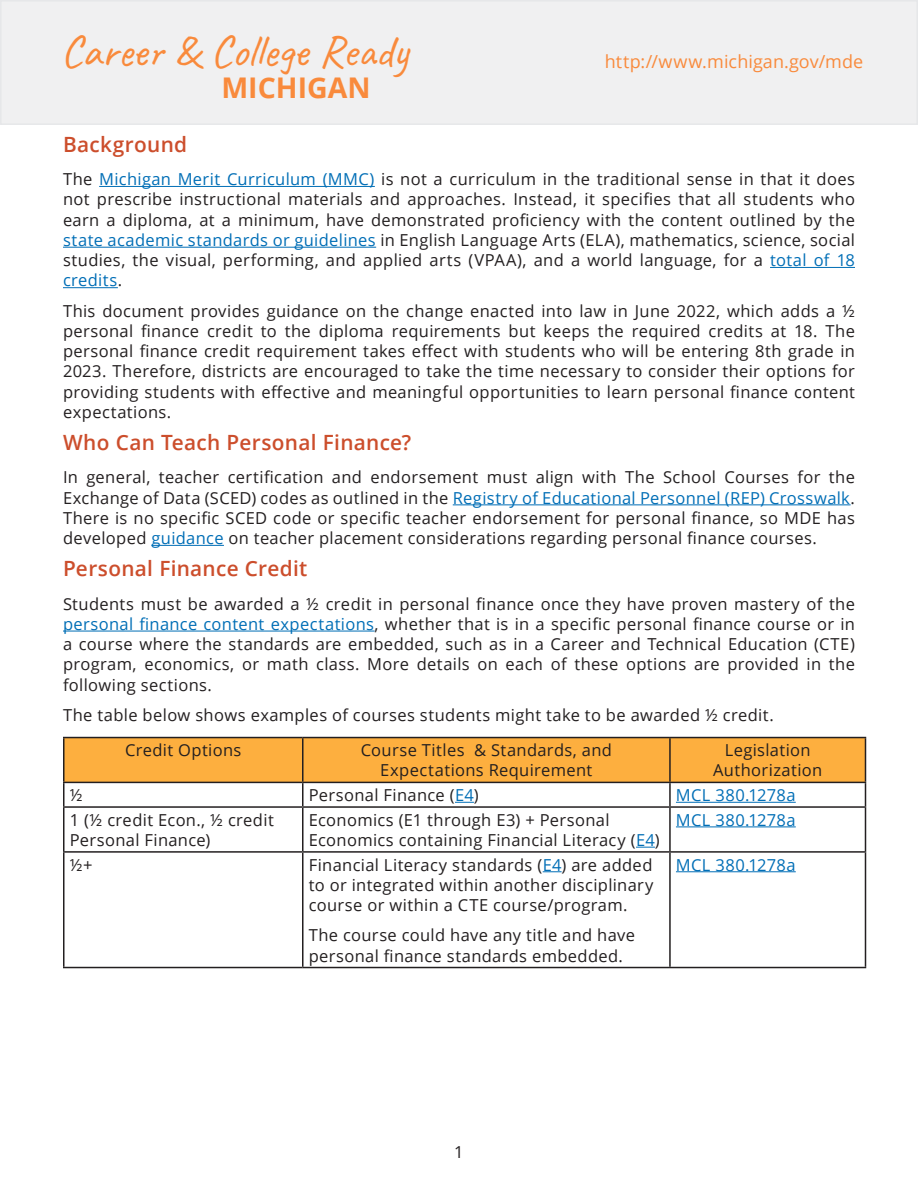
<style>
.page{position:relative;width:918px;height:1188px;background:#fff}
.page>*{position:absolute;margin:0;border:0;box-sizing:border-box;transform-origin:0 0}
.t1{font:45px "Caveat";color:#f98a3c}
.t2{font:700 28.5px "Open Sans";color:#f98a3c}
.t3{font:600 21px "Open Sans";letter-spacing:.015em;color:#cc4e2c}
.t4{font:18px "Open Sans";letter-spacing:.005em;color:#f98a3c}
.t5{font:16.5px/20.2px "Open Sans";letter-spacing:.02em;color:#231f20;text-align:justify}
.t6{font:16.5px "Open Sans";letter-spacing:.02em;color:#006eb6}
.s1{color:#006eb6}
</style>
<div class="page">
<hr style="left:99px;top:186px;width:276px;height:1px;background:#006eb6">
<hr style="left:63px;top:247px;width:313px;height:1px;background:#006eb6">
<hr style="left:770px;top:267px;width:85px;height:1px;background:#006eb6">
<hr style="left:63px;top:287px;width:55px;height:1px;background:#006eb6">
<hr style="left:453px;top:504px;width:398px;height:1px;background:#006eb6">
<hr style="left:151px;top:545px;width:73px;height:1px;background:#006eb6">
<hr style="left:63px;top:631px;width:312px;height:1px;background:#006eb6">
<hr style="left:63px;top:737px;width:240px;height:1px;background:#231f20">
<hr style="left:303px;top:737px;width:367px;height:1px;background:#231f20">
<hr style="left:670px;top:737px;width:196px;height:1px;background:#231f20">
<hr style="left:63px;top:806px;width:240px;height:2px;background:#231f20">
<hr style="left:63px;top:808px;width:1px;height:43px;background:#231f20">
<hr style="left:303px;top:806px;width:367px;height:2px;background:#231f20">
<hr style="left:302px;top:808px;width:2px;height:43px;background:#231f20">
<hr style="left:670px;top:806px;width:196px;height:2px;background:#231f20">
<hr style="left:669px;top:808px;width:2px;height:43px;background:#231f20">
<hr style="left:865px;top:808px;width:1px;height:43px;background:#231f20">
<hr style="left:63px;top:851px;width:240px;height:2px;background:#231f20">
<hr style="left:63px;top:853px;width:1px;height:114px;background:#231f20">
<hr style="left:303px;top:851px;width:367px;height:2px;background:#231f20">
<hr style="left:302px;top:853px;width:2px;height:114px;background:#231f20">
<hr style="left:670px;top:851px;width:196px;height:2px;background:#231f20">
<hr style="left:669px;top:853px;width:2px;height:114px;background:#231f20">
<hr style="left:865px;top:853px;width:1px;height:114px;background:#231f20">
<hr style="left:63px;top:967px;width:240px;height:1px;background:#231f20">
<hr style="left:303px;top:967px;width:367px;height:1px;background:#231f20">
<hr style="left:670px;top:967px;width:196px;height:1px;background:#231f20">
<svg style="left:63px;top:738px;width:803px;height:68px"></svg>
<hr style="left:676px;top:802px;width:120px;height:1px;background:#006eb6">
<svg style="left:636px;top:847px;width:19px;height:1px"></svg>
<hr style="left:676px;top:826px;width:120px;height:1px;background:#006eb6">
<svg style="left:543px;top:871px;width:19px;height:1px"></svg>
<hr style="left:676px;top:871px;width:120px;height:1px;background:#006eb6">
<div style="left:1px;top:1px;width:916px;height:123px;background:#f0f0f1"></div>
<div style="left:0;top:0;width:918px;height:125px;border:2px solid #e6e7e9"></div>
<p class="t1" style="left:61px;top:23px;width:349px">Career &amp; College Ready</p>
<p class="t2" style="left:221px;top:68px;width:151px">MICHIGAN</p>
<p class="t4" style="left:605px;top:49px;width:260px">http://www.michigan.gov/mde</p>
<h2 class="t3" style="left:63px;top:130px;width:126px">Background</h2>
<p class="t5" style="left:63px;top:169px;width:794px">The <span class="s1">Michigan Merit Curriculum (MMC)</span> is not a curriculum in the traditional sense in that it does not prescribe instructional materials and approaches. Instead, it specifies that all students who earn a diploma, at a minimum, have demonstrated proficiency with the content outlined by the <span class="s1">state academic standards or guidelines</span> in English Language Arts (ELA), mathematics, science, social studies, the visual, performing, and applied arts (VPAA), and a world language, for a <span class="s1">total of 18 credits</span>.</p>
<p class="t5" style="left:63px;top:300px;width:794px">This document provides guidance on the change enacted into law in June 2022, which adds a ½ personal finance credit to the diploma requirements but keeps the required credits at 18. The personal finance credit requirement takes effect with students who will be entering 8th grade in 2023. Therefore, districts are encouraged to take the time necessary to consider their options for providing students with effective and meaningful opportunities to learn personal finance content expectations.</p>
<h2 class="t3" style="left:63px;top:428px;width:350px">Who Can Teach Personal Finance?</h2>
<p class="t5" style="left:63px;top:467px;width:794px">In general, teacher certification and endorsement must align with The School Courses for the Exchange of Data (SCED) codes as outlined in the <span class="s1">Registry of Educational Personnel (REP) Crosswalk</span>.<br>There is no specific SCED code or specific teacher endorsement for personal finance, so MDE has developed <span class="s1">guidance</span> on teacher placement considerations regarding personal finance courses.</p>
<h2 class="t3" style="left:63px;top:554px;width:246px">Personal Finance Credit</h2>
<p class="t5" style="left:63px;top:593px;width:794px">Students must be awarded a ½ credit in personal finance once they have proven mastery of the <span class="s1">personal finance content expectations</span>, whether that is in a specific personal finance course or in a course where the standards are embedded, such as in a Career and Technical Education (CTE) program, economics, or math class. More details on each of these options are provided in the following sections.</p>
<p class="t5" style="left:63px;top:704px;width:712px">The table below shows examples of courses students might take to be awarded ½ credit.</p>
<p class="t5" style="left:125px;top:740px;width:118px">Credit Options</p>
<p class="t5" style="left:361px;top:740px;width:253px;text-align:center">Course Titles &amp; Standards, and<br>Expectations Requirement</p>
<p class="t5" style="left:713px;top:740px;width:111px;text-align:center">Legislation<br>Authorization</p>
<p class="t5" style="left:70px;top:785px;width:14px">½</p>
<p class="t5" style="left:309px;top:785px;width:172px">Personal Finance (<span class="s1">E4</span>)</p>
<p class="t6" style="left:676px;top:784px;width:121px">MCL 380.1278a</p>
<p class="t5" style="left:70px;top:809px;width:206px">1 (½ credit Econ., ½ credit<br>Personal Finance)</p>
<p class="t5" style="left:309px;top:809px;width:353px">Economics (E1 through E3) + Personal<br>Economics containing Financial Literacy (<span class="s1">E4</span>)</p>
<p class="t6" style="left:676px;top:808px;width:121px">MCL 380.1278a</p>
<p class="t5" style="left:70px;top:854px;width:24px">½+</p>
<p class="t5" style="left:309px;top:854px;width:346px">Financial Literacy standards (<span class="s1">E4</span>) are added to or integrated within another disciplinary course or within a CTE course/program.</p>
<p class="t5" style="left:309px;top:925px;width:328px">The course could have any title and have personal finance standards embedded.</p>
<p class="t6" style="left:676px;top:853px;width:121px">MCL 380.1278a</p>
<p class="t5" style="left:454px;top:1141px;width:11px">1</p>
</div>
